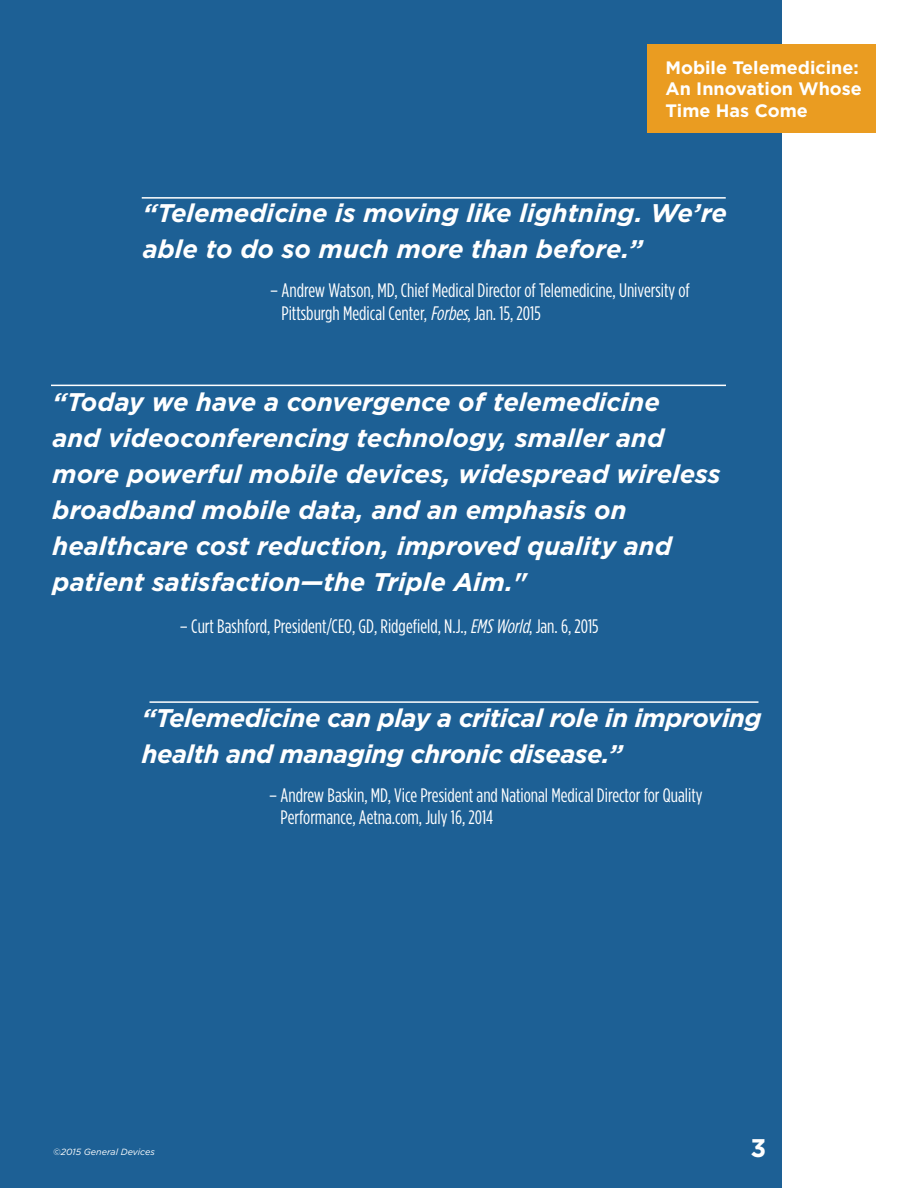
<style>
.page{position:relative;width:918px;height:1188px;background:#1d6095}
.page>*{position:absolute;margin:0;border:0;box-sizing:border-box;transform-origin:0 0}
.t1{font:italic 700 25.5px/36px "Gotham HTF";color:#fff}
.t2{font:italic 700 25.5px/36px "Gotham HTF";letter-spacing:-.02em;color:#fff}
.t3{font:700 25.5px "Gotham HTF";color:#fff}
.t4{font:condensed 19.5px/22.5px "Gotham HTF";color:#fff}
.t5{font:700 18px/21.6px "Gotham HTF";color:#fff}
.t6{font:italic 9px "Gotham HTF";color:#fff}
.s1{font-style:italic}
</style>
<div class="page">
<hr style="left:142px;top:197px;width:584px;height:2px;background:#fff">
<hr style="left:51px;top:385px;width:675px;height:1px;background:#fff">
<hr style="left:149px;top:701px;width:610px;height:2px;background:#fff">
<div style="left:782px;top:0;width:136px;height:1188px;background:#fff"></div>
<div style="left:647px;top:45px;width:229px;height:88px;background:#ea9c21"></div>
<p class="t5" style="left:665px;top:57px;width:198px">Mobile Telemedicine:<br>An Innovation Whose<br>Time Has Come</p>
<p class="t1" style="left:143px;top:196px;width:586px">“Telemedicine is moving like lightning. We’re able to do so much more than before.”</p>
<p class="t4" style="left:282px;top:279px;width:410px;text-indent:-11px">– Andrew Watson, MD, Chief Medical Director of Telemedicine, University of<br>Pittsburgh Medical Center, <span class="s1">Forbes</span>, Jan. 15, 2015</p>
<p class="t1" style="left:52px;top:385px;width:670px">“Today we have a convergence of telemedicine<br>and videoconferencing technology, smaller and more powerful mobile devices, widespread wireless broadband mobile data, and an emphasis on healthcare cost reduction, improved quality and patient satisfaction—the Triple Aim."</p>
<p class="t4" style="left:180px;top:615px;width:420px">– Curt Bashford, President/CEO, GD, Ridgefield, N.J., <span class="s1">EMS World</span>, Jan. 6, 2015</p>
<p class="t2" style="left:142px;top:700px;width:621px">“Telemedicine can play a critical role in improving health and managing chronic disease.”</p>
<p class="t4" style="left:281px;top:784px;width:424px;text-indent:-11px">– Andrew Baskin, MD, Vice President and National Medical Director for Quality<br>Performance, Aetna.com, July 16, 2014</p>
<p class="t6" style="left:53px;top:1147px;width:103px">©2015 General Devices</p>
<p class="t3" style="left:751px;top:1133px;width:17px">3</p>
</div>
